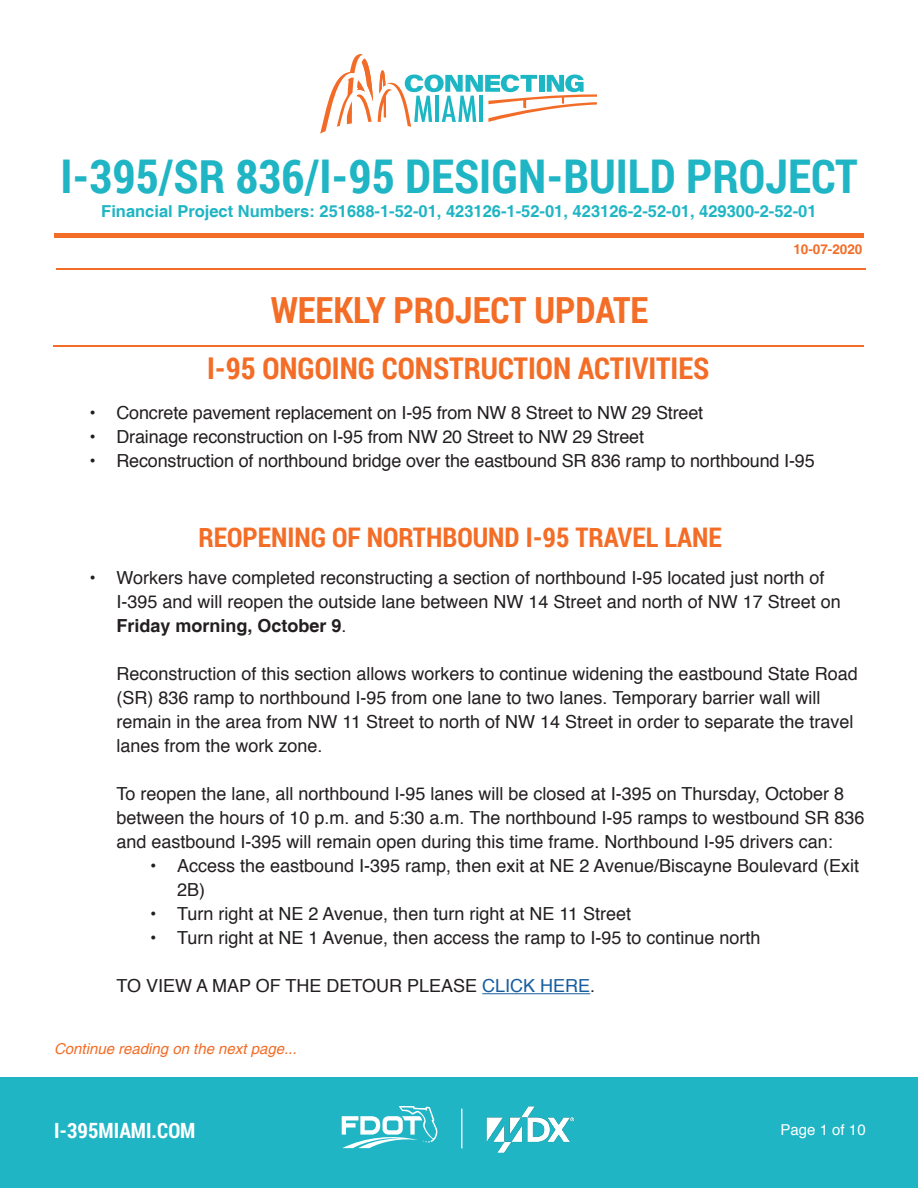
<style>
.page{position:relative;width:918px;height:1188px;background:#fff}
.page>*{position:absolute;margin:0;border:0;box-sizing:border-box;transform-origin:0 0}
.t1{font:700 46.5px "Roboto Condensed";color:#1fb5c4}
.t2{font:700 36px "Roboto Condensed";color:#f36d27}
.t3{font:700 30px "Roboto Condensed";color:#f36d27}
.t4{font:700 27px "Roboto Condensed";color:#f36d27}
.t5{font:700 21px "Roboto Condensed";color:#fff}
.t6{font:18px/24px "Helvetica";color:#231f20}
.t7{font:700 16.5px "Helvetica";color:#1fb5c4}
.t8{font:italic 15px "Helvetica";color:#f36d27}
.t9{font:15px "Helvetica";color:#fff}
.t10{font:700 13.5px "Helvetica";color:#f36d27}
.s1{font-weight:700}
.s2{color:#175d9e}
</style>
<div class="page">
<div style="left:0;top:1077px;width:918px;height:111px;background:#1fb5c4"></div>
<hr style="left:461px;top:1109px;width:1px;height:39px;background:#fff">
<svg style="left:342px;top:1106px;width:95px;height:42px"></svg>
<img style="left:486px;top:1106px;width:89px;height:47px">
<svg style="left:320px;top:54px;width:277px;height:80px"></svg>
<div style="left:54px;top:233px;width:810px;height:5px;background:#f36d27"></div>
<hr style="left:56px;top:268px;width:810px;height:2px;background:#f36d27">
<hr style="left:53px;top:345px;width:810px;height:1px;background:#f36d27">
<hr style="left:482px;top:993px;width:108px;height:1px;background:#175d9e">
<p class="t1" style="left:60px;top:144px;width:799px">I-395/SR 836/I-95 DESIGN-BUILD PROJECT</p>
<p class="t7" style="left:101px;top:201px;width:717px">Financial Project Numbers: 251688-1-52-01, 423126-1-52-01, 423126-2-52-01, 429300-2-52-01</p>
<p class="t10" style="left:793px;top:241px;width:71px">10-07-2020</p>
<p class="t2" style="left:271px;top:285px;width:379px">WEEKLY PROJECT UPDATE</p>
<p class="t3" style="left:207px;top:348px;width:504px">I-95 ONGOING CONSTRUCTION ACTIVITIES</p>
<p class="t6" style="left:89px;top:401px;width:615px">• Concrete pavement replacement on I-95 from NW 8 Street to NW 29 Street</p>
<p class="t6" style="left:89px;top:425px;width:556px">• Drainage reconstruction on I-95 from NW 20 Street to NW 29 Street</p>
<p class="t6" style="left:89px;top:449px;width:727px">• Reconstruction of northbound bridge over the eastbound SR 836 ramp to northbound I-95</p>
<p class="t4" style="left:199px;top:519px;width:525px">REOPENING OF NORTHBOUND I-95 TRAVEL LANE</p>
<p class="t6" style="left:116px;top:567px;width:726px;text-indent:-27px">• Workers have completed reconstructing a section of northbound I-95 located just north of<br>I-395 and will reopen the outside lane between NW 14 Street and north of NW 17 Street on<br><span class="s1">Friday morning, October 9</span>.</p>
<p class="t6" style="left:116px;top:663px;width:743px">Reconstruction of this section allows workers to continue widening the eastbound State Road (SR) 836 ramp to northbound I-95 from one lane to two lanes. Temporary barrier wall will remain in the area from NW 11 Street to north of NW 14 Street in order to separate the travel lanes from the work zone.</p>
<p class="t6" style="left:116px;top:783px;width:750px">To reopen the lane, all northbound I-95 lanes will be closed at I-395 on Thursday, October 8 between the hours of 10 p.m. and 5:30 a.m. The northbound I-95 ramps to westbound SR 836 and eastbound I-395 will remain open during this time frame. Northbound I-95 drivers can:</p>
<p class="t6" style="left:177px;top:855px;width:684px;text-indent:-27px">• Access the eastbound I-395 ramp, then exit at NE 2 Avenue/Biscayne Boulevard (Exit<br>2B)</p>
<p class="t6" style="left:150px;top:903px;width:482px">• Turn right at NE 2 Avenue, then turn right at NE 11 Street</p>
<p class="t6" style="left:150px;top:927px;width:612px">• Turn right at NE 1 Avenue, then access the ramp to I-95 to continue north</p>
<p class="t6" style="left:116px;top:975px;width:480px">TO VIEW A MAP OF THE DETOUR PLEASE <span class="s2">CLICK HERE</span>.</p>
<p class="t8" style="left:54px;top:1040px;width:244px">Continue reading on the next page...</p>
<p class="t5" style="left:54px;top:1116px;width:143px">I-395MIAMI.COM</p>
<p class="t9" style="left:781px;top:1118px;width:87px">Page 1 of 10</p>
</div>
